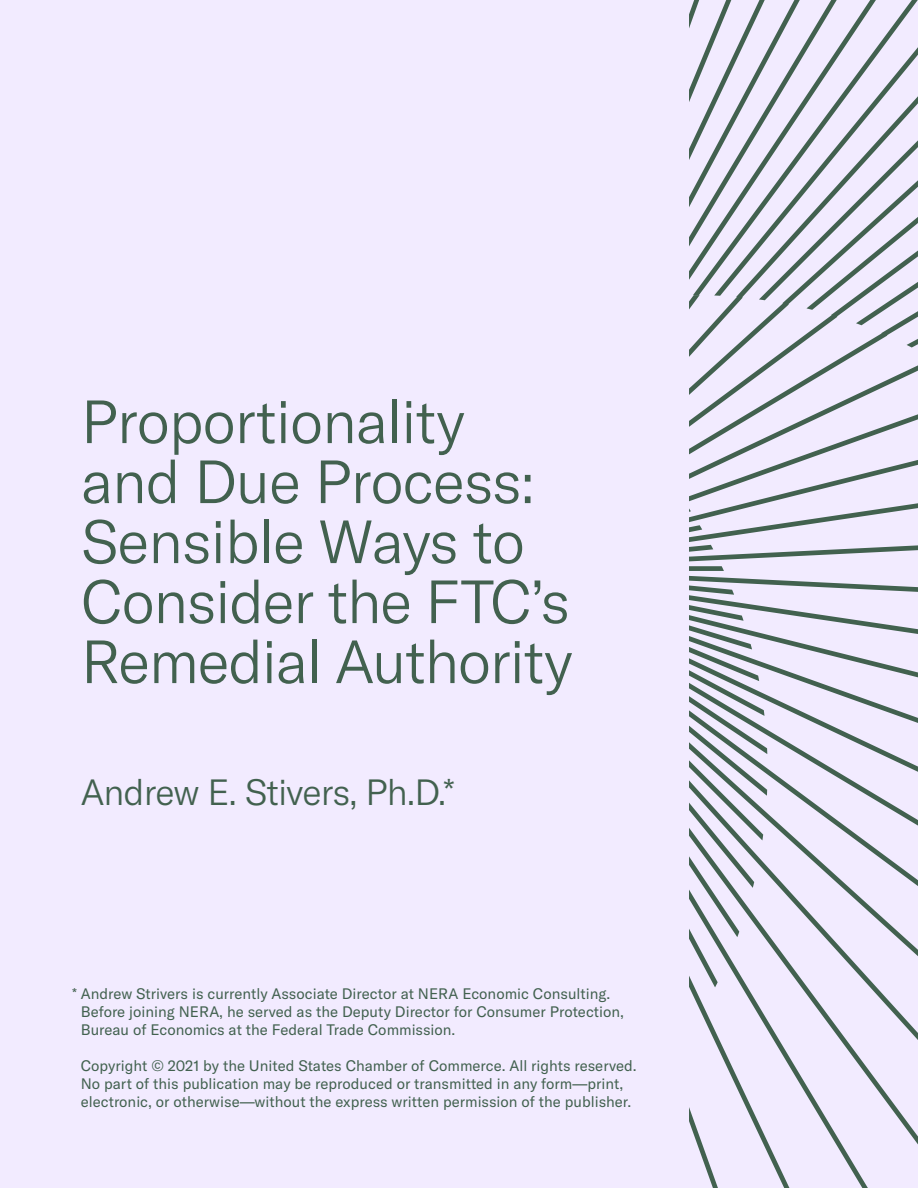
<style>
.page{position:relative;width:918px;height:1188px;background:#fff}
.page>*{position:absolute;margin:0;border:0;box-sizing:border-box;transform-origin:0 0}
.t1{font:300 60px/60px "GT America";letter-spacing:-.02em;color:#42614f}
.t2{font:300 36px "GT America";letter-spacing:-.025em;color:#42614f}
.t3{font:15px/18px "GT America";color:#42614f}
</style>
<div class="page">
<svg style="left:688px;top:0;width:230px;height:1188px;background:#d7d5e4"></svg>
<svg style="left:688px;top:745px;width:122px;height:443px;background:#d8d6e5"></svg>
<div style="left:0;top:0;width:688px;height:1188px;background:#f2ebff"></div>
<h1 class="t1" style="left:81px;top:392px;width:493px">Proportionality and Due Process:<br>Sensible Ways to<br>Consider the FTC’s<br>Remedial Authority</h1>
<h2 class="t2" style="left:81px;top:771px;width:375px">Andrew E. Stivers, Ph.D.*</h2>
<p class="t3" style="left:81px;top:985px;width:545px;text-indent:-9px">* Andrew Strivers is currently Associate Director at NERA Economic Consulting.<br>Before joining NERA, he served as the Deputy Director for Consumer Protection,<br>Bureau of Economics at the Federal Trade Commission.</p>
<p class="t3" style="left:81px;top:1057px;width:557px">Copyright © 2021 by the United States Chamber of Commerce. All rights reserved.<br>No part of this publication may be reproduced or transmitted in any form—print, electronic, or otherwise—without the express written permission of the publisher.</p>
</div>
